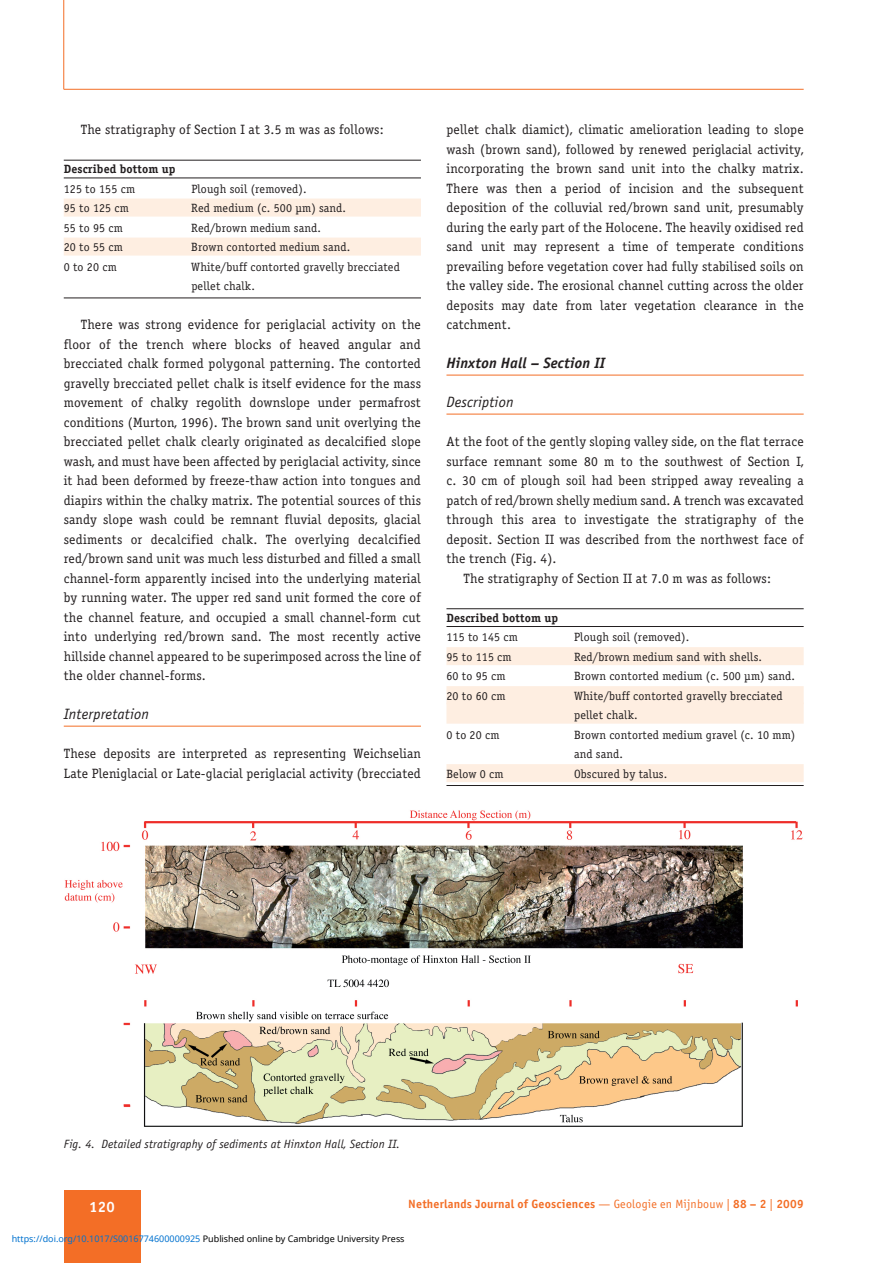
<style>
.page{position:relative;width:893px;height:1263px;background:#fff}
.page>*{position:absolute;margin:0;border:0;box-sizing:border-box;transform-origin:0 0}
.t1{font:italic 15px "Officina Sans Book ITC";letter-spacing:.01em;color:#231f20}
.t2{font:italic 15px "Officina Sans Bold ITC";letter-spacing:.01em;color:#231f20}
.t3{font:15px "Officina Sans Bold ITC";color:#fff}
.t4{font:13.5px/19.5px "Officina Serif Book ITC";letter-spacing:.01em;color:#231f20;text-align:justify}
.t5{font:12px/19.5px "Officina Serif Book ITC";letter-spacing:.01em;color:#231f20}
.t6{font:italic 12px "Officina Sans Book ITC";letter-spacing:.01em;color:#231f20}
.t7{font:12px "Officina Sans Bold ITC";letter-spacing:.015em;color:#f36e26}
.t8{font:12px "Officina Serif Bold ITC";letter-spacing:.01em;color:#231f20}
.t9{font:9px "Noto Sans";color:#0172cf}
.s1{font-family:"Officina Sans Book ITC"}
.s2{color:#000}
</style>
<div class="page">
<div style="left:64px;top:1191px;width:76px;height:72px;background:#f36e26"></div>
<hr style="left:64px;top:160px;width:357px;height:1px;background:#231f20">
<hr style="left:64px;top:178px;width:357px;height:1px;background:#231f20">
<div style="left:64px;top:199px;width:357px;height:18px;background:#feeee1"></div>
<div style="left:64px;top:238px;width:357px;height:18px;background:#feeee1"></div>
<hr style="left:64px;top:298px;width:357px;height:1px;background:#231f20">
<hr style="left:64px;top:726px;width:357px;height:1px;background:#f36e26">
<hr style="left:446px;top:375px;width:358px;height:1px;background:#f36e26">
<hr style="left:446px;top:414px;width:358px;height:1px;background:#f36e26">
<hr style="left:446px;top:608px;width:358px;height:1px;background:#231f20">
<hr style="left:446px;top:626px;width:358px;height:1px;background:#231f20">
<div style="left:446px;top:647px;width:358px;height:18px;background:#feeee1"></div>
<div style="left:446px;top:686px;width:358px;height:18px;background:#feeee1"></div>
<div style="left:446px;top:703px;width:358px;height:21px;background:#feeee1"></div>
<div style="left:446px;top:764px;width:358px;height:18px;background:#feeee1"></div>
<hr style="left:446px;top:785px;width:358px;height:1px;background:#231f20">
<hr style="left:64px;top:89px;width:740px;height:1px;background:#f36e26">
<hr style="left:63px;top:0;width:1px;height:89px;background:#f36e26">
<img style="left:64px;top:810px;width:739px;height:317px">
<p class="t4" style="left:81px;top:121px;width:304px">The stratigraphy of Section I at 3.5 m was as follows:</p>
<p class="t8" style="left:64px;top:165px;width:113px">Described bottom up</p>
<p class="t5" style="left:64px;top:180px;width:73px">125 to 155 cm</p>
<p class="t5" style="left:191px;top:180px;width:117px">Plough soil (removed).</p>
<p class="t5" style="left:64px;top:199px;width:67px">95 to 125 cm</p>
<p class="t5" style="left:191px;top:199px;width:156px">Red medium (c. 500 μm) sand.</p>
<p class="t5" style="left:64px;top:219px;width:61px">55 to 95 cm</p>
<p class="t5" style="left:191px;top:219px;width:131px">Red/brown medium sand.</p>
<p class="t5" style="left:64px;top:238px;width:61px">20 to 55 cm</p>
<p class="t5" style="left:191px;top:238px;width:161px">Brown contorted medium sand.</p>
<p class="t5" style="left:64px;top:258px;width:54px">0 to 20 cm</p>
<p class="t5" style="left:191px;top:258px;width:210px">White/buff contorted gravelly brecciated pellet chalk.</p>
<p class="t4" style="left:64px;top:316px;width:359px;text-indent:17px">There was strong evidence for periglacial activity on the floor of the trench where blocks of heaved angular and brecciated chalk formed polygonal patterning. The contorted gravelly brecciated pellet chalk is itself evidence for the mass movement of chalky regolith downslope under permafrost conditions (Murton, 1996). The brown sand unit overlying the brecciated pellet chalk clearly originated as decalcified slope wash, and must have been affected by periglacial activity, since it had been deformed by freeze-thaw action into tongues and diapirs within the chalky matrix. The potential sources of this sandy slope wash could be remnant fluvial deposits, glacial sediments or decalcified chalk. The overlying decalcified red/brown sand unit was much less disturbed and filled a small channel-form apparently incised into the underlying material by running water. The upper red sand unit formed the core of the channel feature, and occupied a small channel-form cut into underlying red/brown sand. The most recently active hillside channel appeared to be superimposed across the line of the older channel-forms.</p>
<p class="t1" style="left:64px;top:708px;width:87px">Interpretation</p>
<p class="t4" style="left:64px;top:745px;width:359px">These deposits are interpreted as representing Weichselian<br>Late Pleniglacial or Late-glacial periglacial activity (brecciated</p>
<p class="t4" style="left:446px;top:121px;width:359px">pellet chalk diamict), climatic amelioration leading to slope wash (brown sand), followed by renewed periglacial activity, incorporating the brown sand unit into the chalky matrix.<br>There was then a period of incision and the subsequent deposition of the colluvial red/brown sand unit, presumably during the early part of the Holocene. The heavily oxidised red sand unit may represent a time of temperate conditions prevailing before vegetation cover had fully stabilised soils on the valley side. The erosional channel cutting across the older deposits may date from later vegetation clearance in the catchment.</p>
<p class="t2" style="left:446px;top:358px;width:160px">Hinxton Hall – Section II</p>
<p class="t1" style="left:446px;top:396px;width:69px">Description</p>
<p class="t4" style="left:446px;top:433px;width:359px">At the foot of the gently sloping valley side, on the flat terrace</p>
<p class="t4" style="left:446px;top:453px;width:359px">surface remnant some 80 m to the southwest of Section I,</p>
<p class="t4" style="left:446px;top:472px;width:359px">c. 30 cm of plough soil had been stripped away revealing a</p>
<p class="t4" style="left:446px;top:492px;width:359px">patch of red/brown shelly medium sand. A trench was excavated</p>
<p class="t4" style="left:446px;top:511px;width:359px">through this area to investigate the stratigraphy of the</p>
<p class="t4" style="left:446px;top:531px;width:359px">deposit. Section II was described from the northwest face of</p>
<p class="t4" style="left:446px;top:550px;width:112px">the trench (Fig. 4).</p>
<p class="t4" style="left:463px;top:570px;width:309px">The stratigraphy of Section II at 7.0 m was as follows:</p>
<p class="t8" style="left:446px;top:613px;width:113px">Described bottom up</p>
<p class="t5" style="left:446px;top:628px;width:73px">115 to 145 cm</p>
<p class="t5" style="left:574px;top:628px;width:117px">Plough soil (removed).</p>
<p class="t5" style="left:446px;top:648px;width:67px">95 to 115 cm</p>
<p class="t5" style="left:574px;top:648px;width:189px">Red/brown medium sand with shells.</p>
<p class="t5" style="left:446px;top:667px;width:61px">60 to 95 cm</p>
<p class="t5" style="left:574px;top:667px;width:223px">Brown contorted medium (c. 500 μm) sand.</p>
<p class="t5" style="left:446px;top:687px;width:61px">20 to 60 cm</p>
<p class="t5" style="left:574px;top:687px;width:210px">White/buff contorted gravelly brecciated pellet chalk.</p>
<p class="t5" style="left:446px;top:726px;width:54px">0 to 20 cm</p>
<p class="t5" style="left:574px;top:726px;width:223px">Brown contorted medium gravel (c. 10 mm) and sand.</p>
<p class="t5" style="left:446px;top:765px;width:59px">Below 0 cm</p>
<p class="t5" style="left:574px;top:765px;width:95px">Obscured by talus.</p>
<p class="t6" style="left:64px;top:1140px;width:338px">Fig. 4. Detailed stratigraphy of sediments at Hinxton Hall, Section II.</p>
<p class="t3" style="left:89px;top:1201px;width:27px">120</p>
<p class="t7" style="left:408px;top:1199px;width:397px">Netherlands Journal of Geosciences <span class="s1">— Geologie en Mijnbouw |</span> 88 – 2 <span class="s1">|</span> 2009</p>
<p class="t9" style="left:12px;top:1232px;width:394px">https://doi.org/10.1017/S0016774600000925 <span class="s2">Published online by Cambridge University Press</span></p>
</div>
